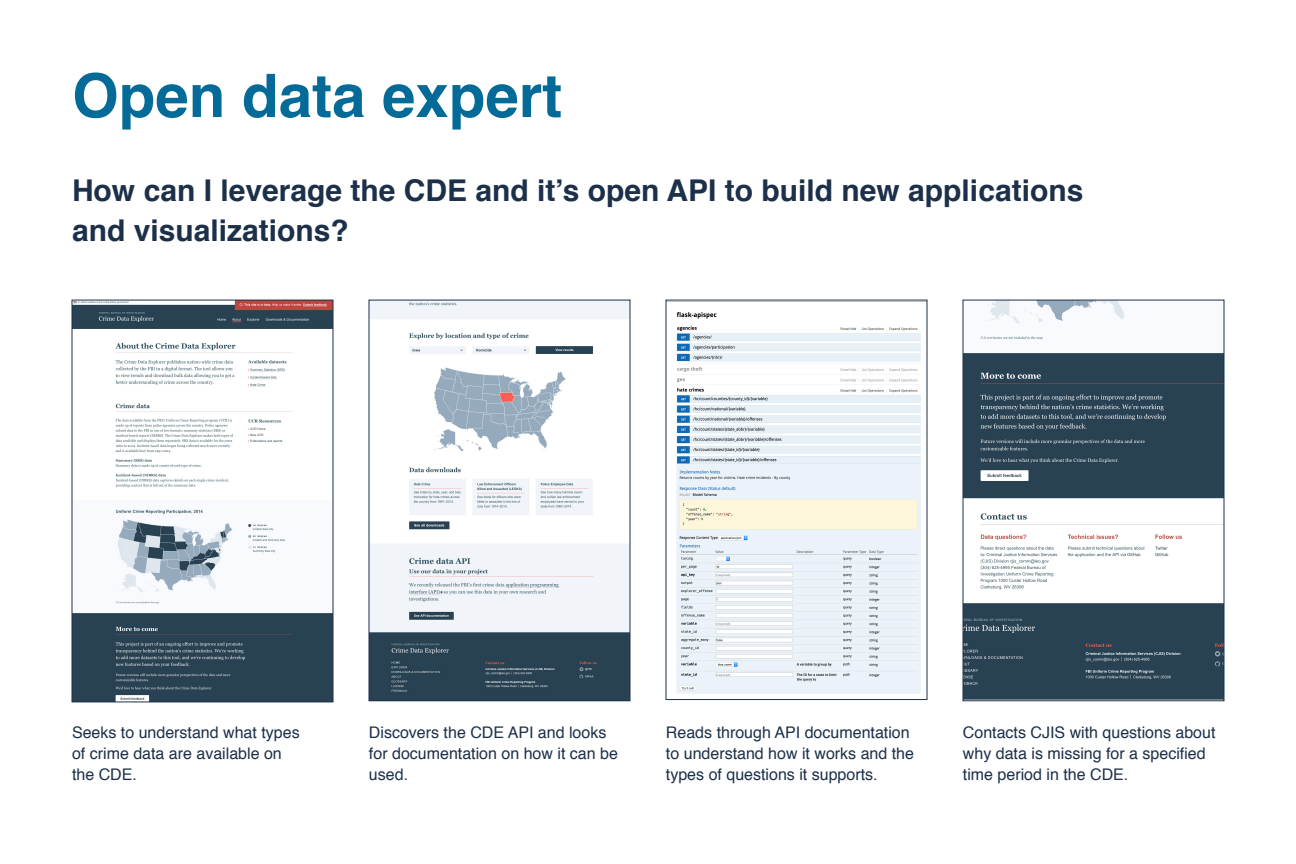
<style>
.page{position:relative;width:1296px;height:864px;background:#fff}
.page>*{position:absolute;margin:0;border:0;box-sizing:border-box;transform-origin:0 0}
.t1{font:700 60px "Helvetica";color:#046b99}
.t2{font:700 30px/40.2px "Helvetica";color:#1c304a}
.t3{font:16px/21px "Helvetica";color:#1c304a}
</style>
<div class="page">
<img style="left:74px;top:302px;width:257px;height:398px">
<div style="left:72px;top:300px;width:261px;height:402px;border:1px solid #1c304a"></div>
<img style="left:371px;top:302px;width:257px;height:397px">
<div style="left:369px;top:300px;width:261px;height:401px;border:1px solid #1c304a"></div>
<img style="left:676px;top:312px;width:245px;height:382px">
<img style="left:965px;top:302px;width:257px;height:397px">
<div style="left:963px;top:300px;width:261px;height:401px;border:1px solid #1c304a"></div>
<h1 class="t1" style="left:72px;top:47px;width:492px">Open data expert</h1>
<h2 class="t2" style="left:72px;top:171px;width:1013px">How can I leverage the CDE and it’s open API to build new applications and visualizations?</h2>
<p class="t3" style="left:72px;top:722px;width:229px">Seeks to understand what types of crime data are available on the CDE.</p>
<p class="t3" style="left:369px;top:722px;width:251px">Discovers the CDE API and looks for documentation on how it can be used.</p>
<p class="t3" style="left:666px;top:722px;width:250px">Reads through API documentation to understand how it works and the types of questions it supports.</p>
<p class="t3" style="left:963px;top:722px;width:254px">Contacts CJIS with questions about why data is missing for a specified time period in the CDE.</p>
</div>
